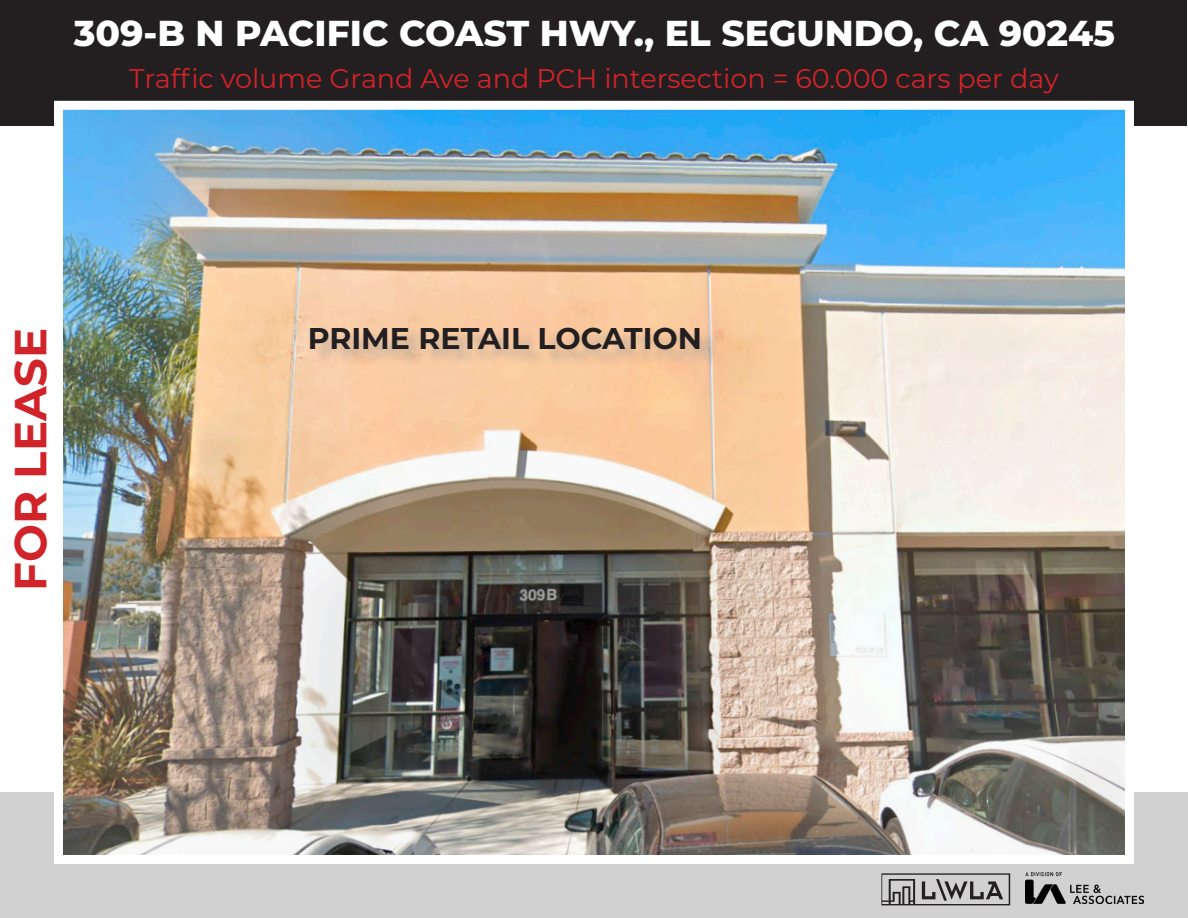
<style>
.page{position:relative;width:1188px;height:918px;background:#fff}
.page>*{position:absolute;margin:0;border:0;box-sizing:border-box;transform-origin:0 0}
.t1{font:700 45px "Montserrat";color:#d1232a}
.t2{font:800 36px "Montserrat";color:#fff}
.t3{font:700 30px "Montserrat";color:#231f20}
.t4{font:27px "Montserrat";color:#d1232a}
</style>
<div class="page">
<div style="left:1px;top:1px;width:1186px;height:125px;background:#231f20"></div>
<div style="left:0;top:793px;width:1188px;height:125px;background:#d1d1d1"></div>
<svg style="left:881px;top:873px;width:129px;height:32px"></svg>
<img style="left:1026px;top:873px;width:117px;height:31px">
<img style="left:64px;top:111px;width:1060px;height:743px">
<div style="left:54px;top:101px;width:1080px;height:763px;border:9px solid #fff"></div>
<div style="left:314px;top:328px;width:406px;height:39px;background:#939393;opacity:.45"></div>
<p class="t2" style="left:74px;top:7px;width:1043px">309-B N PACIFIC COAST HWY., EL SEGUNDO, CA 90245</p>
<p class="t4" style="left:129px;top:60px;width:931px">Traffic volume Grand Ave and PCH intersection = 60.000 cars per day</p>
<p class="t1" style="left:-2px;top:591px;width:264px;rotate:-90deg">FOR LEASE</p>
<p class="t3" style="left:308px;top:317px;width:396px">PRIME RETAIL LOCATION</p>
</div>
